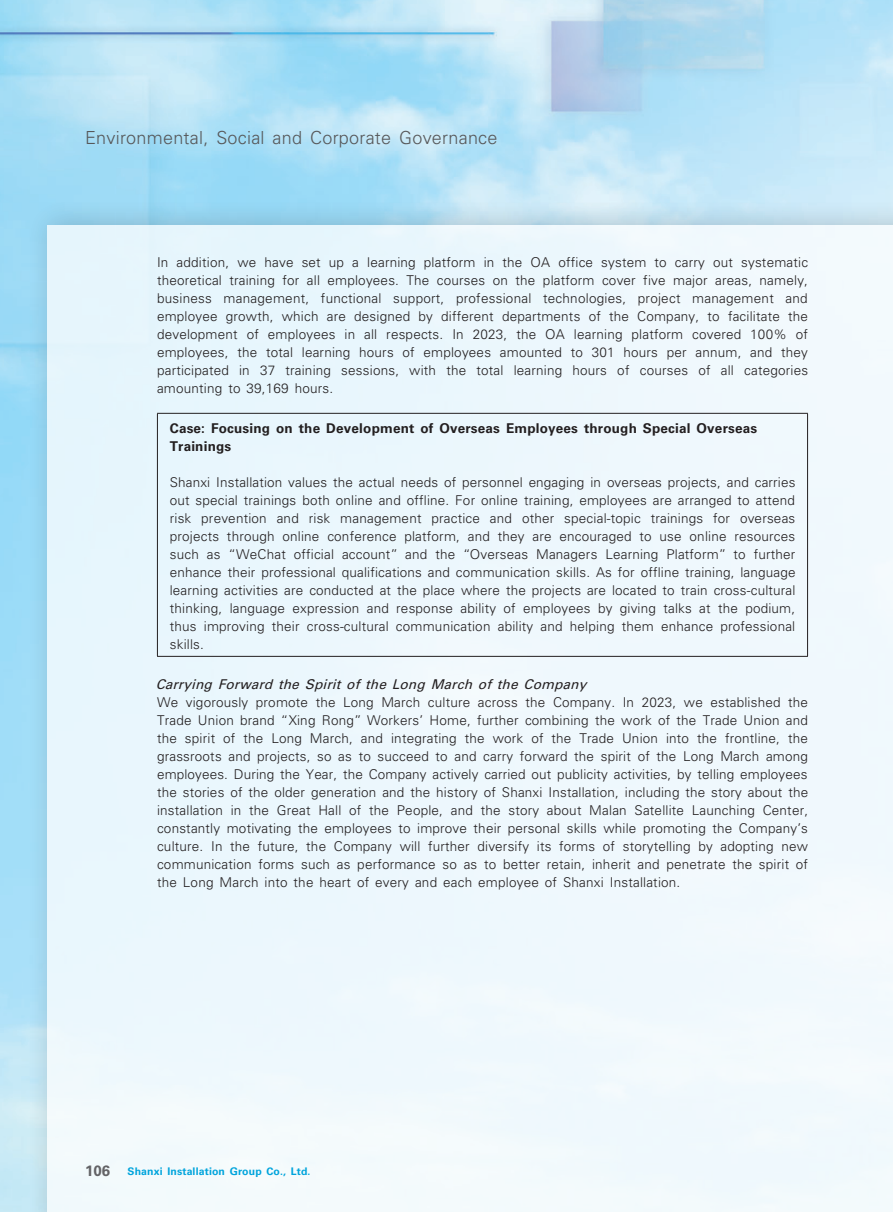
<style>
.page{position:relative;width:893px;height:1212px;background:#fff}
.page>*{position:absolute;margin:0;border:0;box-sizing:border-box;transform-origin:0 0}
.t1{font:300 18px "Univers LT Std";letter-spacing:.015em;color:#57585a}
._01_Body_Text{font:300 13.5px/18px "Univers LT Std";letter-spacing:.015em;color:#231f20;text-align:justify}
._15_Table_Stub{font:300 13.5px/18px "Univers LT Std";letter-spacing:.015em;color:#231f20;text-align:justify}
._15_Table_Stub-2{font:700 13.5px/18px "Univers LT Std";letter-spacing:.015em;color:#231f20}
._05_____H3{font:italic 13.5px "Univers LT Std";color:#231f20}
.t2{font:700 10.5px "Univers LT Std";letter-spacing:.015em;color:#00a4dc}
.s1{font-size:15px;color:#636366}
</style>
<div class="page">
<img style="left:0;top:0;width:893px;height:1212px">
<div style="left:25px;top:197px;width:868px;height:1015px;background:#231f20;opacity:.25"></div>
<div style="left:47px;top:225px;width:846px;height:987px;background:#eef8fd"></div>
<hr style="left:157px;top:413px;width:651px;height:1px;background:#231f20">
<hr style="left:157px;top:414px;width:1px;height:242px;background:#231f20">
<hr style="left:807px;top:414px;width:1px;height:242px;background:#231f20">
<hr style="left:157px;top:656px;width:651px;height:1px;background:#231f20">
<h1 class="t1" style="left:85px;top:126px;width:414px">Environmental, Social and Corporate Governance</h1>
<p class="_01_Body_Text" style="left:157px;top:253px;width:653px">In addition, we have set up a learning platform in the OA office system to carry out systematic theoretical training for all employees. The courses on the platform cover five major areas, namely, business management, functional support, professional technologies, project management and employee growth, which are designed by different departments of the Company, to facilitate the development of employees in all respects. In 2023, the OA learning platform covered 100% of employees, the total learning hours of employees amounted to 301 hours per annum, and they participated in 37 training sessions, with the total learning hours of courses of all categories amounting to 39,169 hours.</p>
<p class="_15_Table_Stub-2" style="left:170px;top:419px;width:589px">Case: Focusing on the Development of Overseas Employees through Special Overseas<br>Trainings</p>
<p class="_15_Table_Stub" style="left:170px;top:473px;width:627px">Shanxi Installation values the actual needs of personnel engaging in overseas projects, and carries out special trainings both online and offline. For online training, employees are arranged to attend risk prevention and risk management practice and other special-topic trainings for overseas projects through online conference platform, and they are encouraged to use online resources such as “WeChat official account” and the “Overseas Managers Learning Platform” to further enhance their professional qualifications and communication skills. As for offline training, language learning activities are conducted at the place where the projects are located to train cross-cultural thinking, language expression and response ability of employees by giving talks at the podium, thus improving their cross-cultural communication ability and helping them enhance professional skills.</p>
<p class="_05_____H3" style="left:156px;top:676px;width:436px">Carrying Forward the Spirit of the Long March of the Company</p>
<p class="_01_Body_Text" style="left:157px;top:693px;width:653px">We vigorously promote the Long March culture across the Company. In 2023, we established the Trade Union brand “Xing Rong” Workers’ Home, further combining the work of the Trade Union and the spirit of the Long March, and integrating the work of the Trade Union into the frontline, the grassroots and projects, so as to succeed to and carry forward the spirit of the Long March among employees. During the Year, the Company actively carried out publicity activities, by telling employees the stories of the older generation and the history of Shanxi Installation, including the story about the installation in the Great Hall of the People, and the story about Malan Satellite Launching Center, constantly motivating the employees to improve their personal skills while promoting the Company’s culture. In the future, the Company will further diversify its forms of storytelling by adopting new communication forms such as performance so as to better retain, inherit and penetrate the spirit of the Long March into the heart of every and each employee of Shanxi Installation.</p>
<p class="t2" style="left:85px;top:1165px;width:227px"><span class="s1">106</span> Shanxi Installation Group Co., Ltd.</p>
</div>
